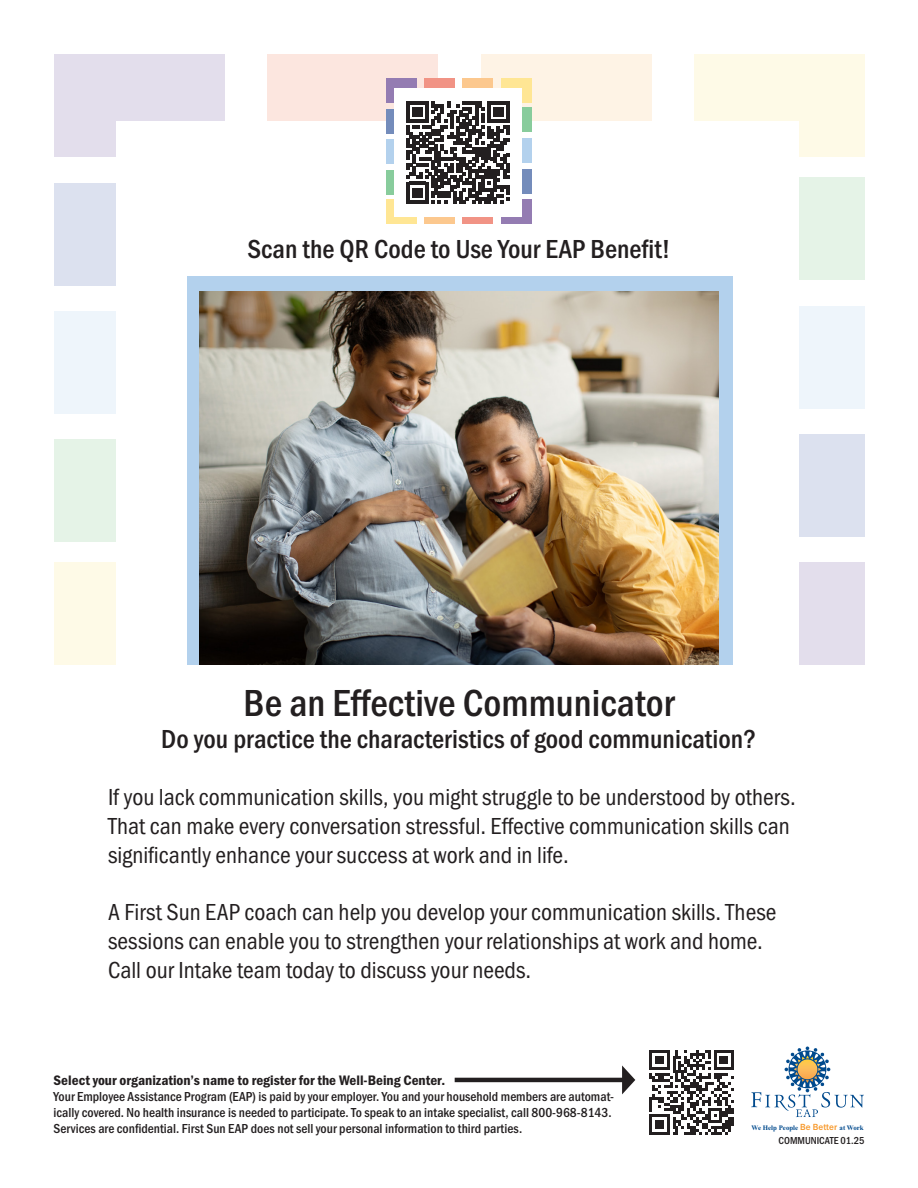
<style>
.page{position:relative;width:918px;height:1188px;background:#fff}
.page>*{position:absolute;margin:0;border:0;box-sizing:border-box;transform-origin:0 0}
.t1{font:500 39px "Franklin Gothic URW Cond";color:#231f20}
.t2{font:500 27px "Franklin Gothic URW Cond";color:#231f20}
.BODY{font:24px/28.8px "Franklin Gothic URW Cond";color:#231f20}
.t3{font:14.25px "Franklin Gothic URW Con Dem";color:#231f20;scale:1.05 1}
.t4{font:500 13.5px/16.2px "Franklin Gothic URW Cond";color:#231f20}
.t5{font:500 10.5px "Franklin Gothic URW Cond";color:#231f20}
.t6{font:500 9.15px "Franklin Gothic";color:#f79727}
.t7{font:700 6.9px "Times New Roman";color:#004a8d}
.s1{font-family:"Times New Roman";font-weight:700;font-size:6.9px;color:#004a8d}
</style>
<div class="page">
<div style="left:54px;top:55px;width:171px;height:102px;background:#e3deec"></div>
<div style="left:267px;top:55px;width:171px;height:102px;background:#fce6df"></div>
<div style="left:481px;top:55px;width:171px;height:102px;background:#fef3e5"></div>
<div style="left:54px;top:183px;width:171px;height:103px;background:#dce1ef"></div>
<div style="left:54px;top:311px;width:171px;height:103px;background:#eef5fb"></div>
<div style="left:694px;top:55px;width:171px;height:102px;background:#fefae7"></div>
<div style="left:54px;top:439px;width:171px;height:103px;background:#e5f3e7"></div>
<div style="left:694px;top:562px;width:171px;height:103px;background:#e3deec"></div>
<div style="left:694px;top:434px;width:171px;height:103px;background:#dce1ef"></div>
<div style="left:694px;top:306px;width:171px;height:102px;background:#eef5fb"></div>
<div style="left:54px;top:562px;width:171px;height:103px;background:#fefae7"></div>
<div style="left:694px;top:177px;width:171px;height:103px;background:#e5f3e7"></div>
<div style="left:117px;top:122px;width:682px;height:557px;background:#fff"></div>
<div style="left:187px;top:276px;width:546px;height:389px;background:#b3d1ed"></div>
<img style="left:199px;top:292px;width:520px;height:373px">
<div style="left:386px;top:78px;width:31px;height:25px;background:#947cb2"></div>
<div style="left:424px;top:78px;width:31px;height:25px;background:#f19385"></div>
<div style="left:462px;top:78px;width:31px;height:25px;background:#fcc88e"></div>
<div style="left:386px;top:109px;width:31px;height:24px;background:#748cbb"></div>
<div style="left:386px;top:140px;width:31px;height:24px;background:#b3d1ed"></div>
<div style="left:501px;top:78px;width:30px;height:25px;background:#ffe694"></div>
<div style="left:386px;top:170px;width:31px;height:25px;background:#88cc9c"></div>
<div style="left:501px;top:200px;width:30px;height:24px;background:#947cb2"></div>
<div style="left:462px;top:200px;width:31px;height:24px;background:#f19385"></div>
<div style="left:424px;top:200px;width:31px;height:24px;background:#fcc88e"></div>
<div style="left:501px;top:169px;width:30px;height:24px;background:#748cbb"></div>
<div style="left:501px;top:138px;width:30px;height:25px;background:#b3d1ed"></div>
<div style="left:386px;top:200px;width:31px;height:24px;background:#ffe694"></div>
<div style="left:501px;top:108px;width:30px;height:24px;background:#88cc9c"></div>
<div style="left:394px;top:88px;width:128px;height:129px;background:#fff"></div>
<svg style="left:407px;top:101px;width:102px;height:103px"></svg>
<svg style="left:751px;top:1047px;width:113px;height:70px"></svg>
<svg style="left:649px;top:1050px;width:85px;height:85px"></svg>
<hr style="left:455px;top:1078px;width:172px;height:4px;background:#231f20">
<svg style="left:622px;top:1065px;width:13px;height:29px"></svg>
<p class="t2" style="left:247px;top:230px;width:425px">Scan the QR Code to Use Your EAP Benefit!</p>
<p class="t1" style="left:244px;top:675px;width:432px">Be an Effective Communicator</p>
<p class="t2" style="left:161px;top:720px;width:597px">Do you practice the characteristics of good communication?</p>
<p class="BODY" style="left:108px;top:781px;width:689px">If you lack communication skills, you might struggle to be understood by others.<br>That can make every conversation stressful. Effective communication skills can significantly enhance your success at work and in life.</p>
<p class="BODY" style="left:108px;top:896px;width:670px">A First Sun EAP coach can help you develop your communication skills. These sessions can enable you to strengthen your relationships at work and home.<br>Call our Intake team today to discuss your needs.</p>
<p class="t3" style="left:54px;top:1071px;width:374px">Select your organization’s name to register for the Well-Being Center.</p>
<p class="t4" style="left:54px;top:1087px;width:562px">Your Employee Assistance Program (EAP) is paid by your employer. You and your household members are automat&shy;ically covered. No health insurance is needed to participate. To speak to an intake specialist, call 800-968-8143.<br>Services are confidential. First Sun EAP does not sell your personal information to third parties.</p>
<p class="t6" style="left:800px;top:1121px;width:65px">Be Better <span class="s1">Work</span></p>
<p class="t7" style="left:752px;top:1123px;width:48px">We Help People</p>
<p class="t7" style="left:840px;top:1123px;width:7px">at</p>
<p class="t5" style="left:779px;top:1133px;width:87px">COMMUNICATE 01.25</p>
</div>
